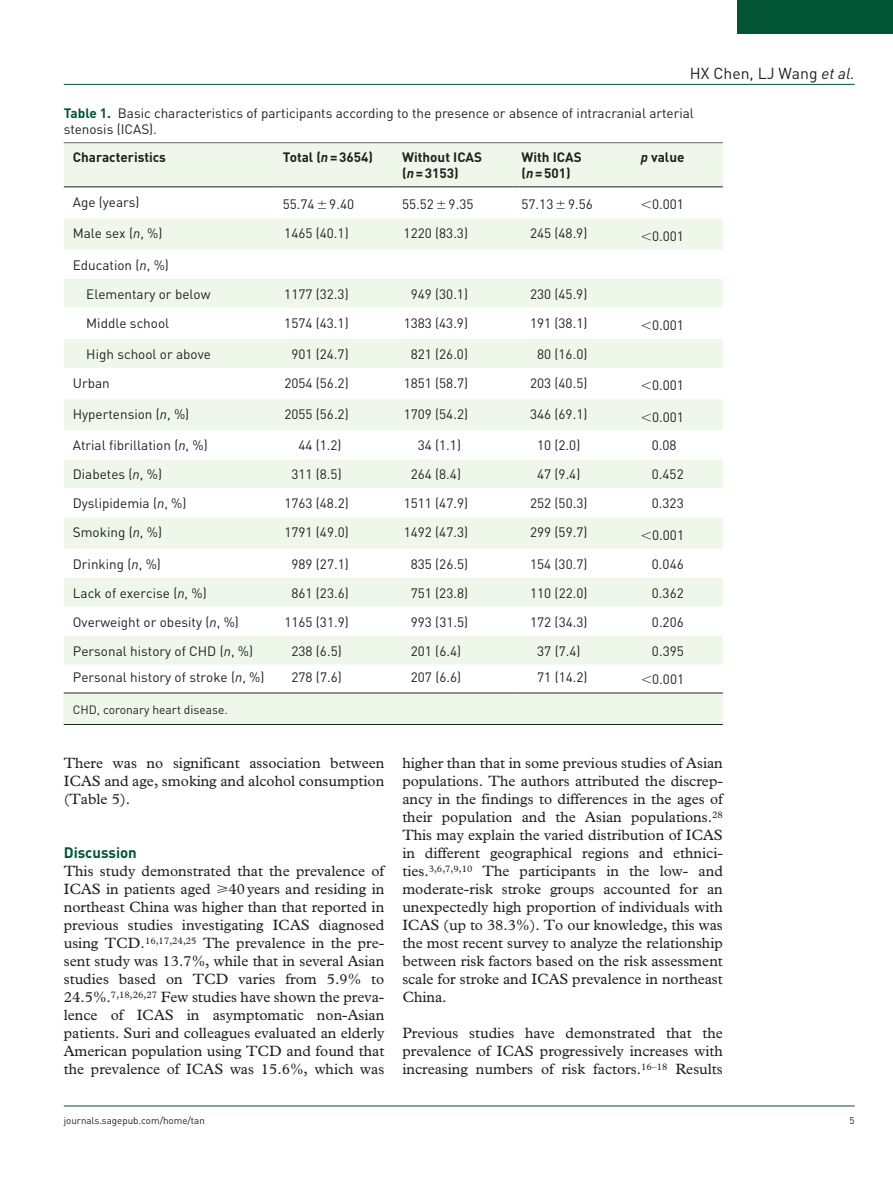
<style>
.page{position:relative;width:893px;height:1191px;background:#fff}
.page>*{position:absolute;margin:0;border:0;box-sizing:border-box;transform-origin:0 0}
.t1{font:15.75px "DIN";color:#231f20}
.t2{font:15px/18px "Plantin Std";color:#231f20;text-align:justify}
.t3{font:700 15px "DIN";color:#015436}
.t4{font:13.5px/15.8px "DIN";color:#231f20}
.t5{font:700 13.5px/15.8px "DIN";color:#231f20}
.t6{font:12px "DIN";color:#231f20}
.t7{font:9.75px "DIN";color:#231f20}
.s1{font-style:italic}
.s2{font-weight:700;color:#015436}
</style>
<div class="page">
<hr style="left:64px;top:84px;width:791px;height:1px;background:#015436">
<hr style="left:64px;top:1105px;width:791px;height:1px;background:#015436">
<div style="left:738px;top:0;width:155px;height:34px;background:#015436"></div>
<div style="left:64px;top:692px;width:659px;height:33px;background:#eff7ea"></div>
<hr style="left:64px;top:724px;width:659px;height:1px;background:#231f20">
<div style="left:64px;top:143px;width:659px;height:43px;background:#eff7ea"></div>
<svg style="left:64px;top:187px;width:659px;height:478px"></svg>
<hr style="left:64px;top:186px;width:210px;height:1px;background:#231f20">
<hr style="left:274px;top:186px;width:119px;height:1px;background:#231f20">
<hr style="left:393px;top:186px;width:120px;height:1px;background:#231f20">
<hr style="left:513px;top:186px;width:119px;height:1px;background:#231f20">
<hr style="left:632px;top:186px;width:91px;height:1px;background:#231f20">
<hr style="left:64px;top:692px;width:210px;height:1px;background:#231f20">
<hr style="left:274px;top:692px;width:119px;height:1px;background:#231f20">
<hr style="left:393px;top:692px;width:120px;height:1px;background:#231f20">
<hr style="left:513px;top:692px;width:119px;height:1px;background:#231f20">
<hr style="left:632px;top:692px;width:91px;height:1px;background:#231f20">
<svg style="left:318px;top:201px;width:8px;height:8px"></svg>
<svg style="left:437px;top:201px;width:8px;height:8px"></svg>
<svg style="left:557px;top:201px;width:8px;height:8px"></svg>
<svg style="left:642px;top:201px;width:9px;height:8px"></svg>
<svg style="left:642px;top:232px;width:9px;height:8px"></svg>
<svg style="left:642px;top:322px;width:9px;height:7px"></svg>
<svg style="left:642px;top:382px;width:9px;height:8px"></svg>
<svg style="left:642px;top:413px;width:9px;height:8px"></svg>
<svg style="left:642px;top:531px;width:9px;height:8px"></svg>
<p class="t1" style="left:690px;top:63px;width:166px">HX Chen, LJ Wang <span class="s1">et al.</span></p>
<p class="t4" style="left:64px;top:105px;width:632px"><span class="s2">Table 1.</span> Basic characteristics of participants according to the presence or absence of intracranial arterial stenosis (ICAS).</p>
<p class="t5" style="left:73px;top:149px;width:95px">Characteristics</p>
<p class="t5" style="left:283px;top:149px;width:92px">Total (<span class="s1">n</span>=3654)</p>
<p class="t5" style="left:402px;top:149px;width:82px">Without ICAS (<span class="s1">n</span>=3153)</p>
<p class="t5" style="left:522px;top:149px;width:62px">With ICAS (<span class="s1">n</span>=501)</p>
<p class="t5" style="left:641px;top:149px;width:45px"><span class="s1">p</span> value</p>
<p class="t4" style="left:73px;top:194px;width:68px">Age (years)</p>
<p class="t4" style="left:283px;top:196px;width:73px">55.74 9.40</p>
<p class="t4" style="left:402px;top:196px;width:73px">55.52 9.35</p>
<p class="t4" style="left:522px;top:196px;width:73px">57.13 9.56</p>
<p class="t4" style="left:652px;top:196px;width:33px">0.001</p>
<p class="t4" style="left:73px;top:225px;width:91px">Male sex (<span class="s1">n</span>, %)</p>
<p class="t4" style="left:284px;top:225px;width:66px">1465 (40.1)</p>
<p class="t4" style="left:404px;top:225px;width:66px">1220 (83.3)</p>
<p class="t4" style="left:530px;top:225px;width:59px">245 (48.9)</p>
<p class="t4" style="left:652px;top:228px;width:33px">0.001</p>
<p class="t4" style="left:86px;top:250px;width:126px;line-height:29px;text-indent:-14px">Education (<span class="s1">n</span>, %)<br>Elementary or below</p>
<p class="t4" style="left:284px;top:286px;width:66px">1177 (32.3)</p>
<p class="t4" style="left:411px;top:286px;width:59px">949 (30.1)</p>
<p class="t4" style="left:530px;top:286px;width:59px">230 (45.9)</p>
<p class="t4" style="left:86px;top:315px;width:84px">Middle school</p>
<p class="t4" style="left:284px;top:315px;width:66px">1574 (43.1)</p>
<p class="t4" style="left:404px;top:315px;width:66px">1383 (43.9)</p>
<p class="t4" style="left:530px;top:315px;width:59px">191 (38.1)</p>
<p class="t4" style="left:652px;top:317px;width:33px">0.001</p>
<p class="t4" style="left:86px;top:346px;width:126px">High school or above</p>
<p class="t4" style="left:291px;top:346px;width:59px">901 (24.7)</p>
<p class="t4" style="left:411px;top:346px;width:59px">821 (26.0)</p>
<p class="t4" style="left:537px;top:346px;width:52px">80 (16.0)</p>
<p class="t4" style="left:73px;top:375px;width:38px">Urban</p>
<p class="t4" style="left:284px;top:375px;width:66px">2054 (56.2)</p>
<p class="t4" style="left:404px;top:375px;width:66px">1851 (58.7)</p>
<p class="t4" style="left:530px;top:375px;width:59px">203 (40.5)</p>
<p class="t4" style="left:652px;top:377px;width:33px">0.001</p>
<p class="t4" style="left:73px;top:406px;width:118px">Hypertension (<span class="s1">n</span>, %)</p>
<p class="t4" style="left:284px;top:406px;width:66px">2055 (56.2)</p>
<p class="t4" style="left:404px;top:406px;width:66px">1709 (54.2)</p>
<p class="t4" style="left:530px;top:406px;width:59px">346 (69.1)</p>
<p class="t4" style="left:652px;top:408px;width:33px">0.001</p>
<p class="t4" style="left:73px;top:437px;width:136px">Atrial fibrillation (<span class="s1">n</span>, %)</p>
<p class="t4" style="left:298px;top:437px;width:45px">44 (1.2)</p>
<p class="t4" style="left:418px;top:437px;width:45px">34 (1.1)</p>
<p class="t4" style="left:537px;top:437px;width:45px">10 (2.0)</p>
<p class="t4" style="left:652px;top:437px;width:26px">0.08</p>
<p class="t4" style="left:73px;top:466px;width:91px">Diabetes (<span class="s1">n</span>, %)</p>
<p class="t4" style="left:291px;top:466px;width:52px">311 (8.5)</p>
<p class="t4" style="left:411px;top:466px;width:52px">264 (8.4)</p>
<p class="t4" style="left:537px;top:466px;width:45px">47 (9.4)</p>
<p class="t4" style="left:652px;top:466px;width:33px">0.452</p>
<p class="t4" style="left:73px;top:495px;width:115px">Dyslipidemia (<span class="s1">n</span>, %)</p>
<p class="t4" style="left:284px;top:495px;width:66px">1763 (48.2)</p>
<p class="t4" style="left:404px;top:495px;width:66px">1511 (47.9)</p>
<p class="t4" style="left:530px;top:495px;width:59px">252 (50.3)</p>
<p class="t4" style="left:652px;top:495px;width:33px">0.323</p>
<p class="t4" style="left:73px;top:524px;width:91px">Smoking (<span class="s1">n</span>, %)</p>
<p class="t4" style="left:284px;top:524px;width:66px">1791 (49.0)</p>
<p class="t4" style="left:404px;top:524px;width:66px">1492 (47.3)</p>
<p class="t4" style="left:530px;top:524px;width:59px">299 (59.7)</p>
<p class="t4" style="left:652px;top:527px;width:33px">0.001</p>
<p class="t4" style="left:73px;top:556px;width:90px">Drinking (<span class="s1">n</span>, %)</p>
<p class="t4" style="left:291px;top:556px;width:59px">989 (27.1)</p>
<p class="t4" style="left:411px;top:556px;width:59px">835 (26.5)</p>
<p class="t4" style="left:530px;top:556px;width:59px">154 (30.7)</p>
<p class="t4" style="left:652px;top:556px;width:33px">0.046</p>
<p class="t4" style="left:73px;top:585px;width:135px">Lack of exercise (<span class="s1">n</span>, %)</p>
<p class="t4" style="left:291px;top:584px;width:59px">861 (23.6)</p>
<p class="t4" style="left:411px;top:584px;width:59px">751 (23.8)</p>
<p class="t4" style="left:530px;top:584px;width:59px">110 (22.0)</p>
<p class="t4" style="left:652px;top:584px;width:33px">0.362</p>
<p class="t4" style="left:73px;top:613px;width:168px">Overweight or obesity (<span class="s1">n</span>, %)</p>
<p class="t4" style="left:284px;top:613px;width:66px">1165 (31.9)</p>
<p class="t4" style="left:411px;top:613px;width:59px">993 (31.5)</p>
<p class="t4" style="left:530px;top:613px;width:59px">172 (34.3)</p>
<p class="t4" style="left:652px;top:613px;width:33px">0.206</p>
<p class="t4" style="left:73px;top:642px;width:182px">Personal history of CHD (<span class="s1">n</span>, %)</p>
<p class="t4" style="left:291px;top:642px;width:52px">238 (6.5)</p>
<p class="t4" style="left:411px;top:642px;width:52px">201 (6.4)</p>
<p class="t4" style="left:537px;top:642px;width:45px">37 (7.4)</p>
<p class="t4" style="left:652px;top:642px;width:33px">0.395</p>
<p class="t4" style="left:73px;top:668px;width:193px">Personal history of stroke (<span class="s1">n</span>, %)</p>
<p class="t4" style="left:291px;top:668px;width:52px">278 (7.6)</p>
<p class="t4" style="left:411px;top:668px;width:52px">207 (6.6)</p>
<p class="t4" style="left:537px;top:668px;width:52px">71 (14.2)</p>
<p class="t4" style="left:652px;top:671px;width:33px">0.001</p>
<p class="t6" style="left:73px;top:702px;width:156px">CHD, coronary heart disease.</p>
<p class="t2" style="left:64px;top:754px;width:322px">There was no significant association between ICAS and age, smoking and alcohol consumption (Table 5).</p>
<p class="t3" style="left:64px;top:843px;width:75px">Discussion</p>
<p class="t2" style="left:64px;top:862px;width:322px">This study demonstrated that the prevalence of ICAS in patients aged ⩾40years and residing in northeast China was higher than that reported in previous studies investigating ICAS diagnosed using TCD.<sup>16,17,24,25</sup> The prevalence in the pre&shy;sent study was 13.7%, while that in several Asian studies based on TCD varies from 5.9% to 24.5%.<sup>7,18,26,27</sup> Few studies have shown the preva&shy;lence of ICAS in asymptomatic non-Asian patients. Suri and colleagues evaluated an elderly American population using TCD and found that the prevalence of ICAS was 15.6%, which was</p>
<p class="t2" style="left:402px;top:754px;width:322px">higher than that in some previous studies of Asian populations. The authors attributed the discrep&shy;ancy in the findings to differences in the ages of their population and the Asian populations.<sup>28<br></sup>This may explain the varied distribution of ICAS in different geographical regions and ethnici&shy;ties.<sup>3,6,7,9,10</sup> The participants in the low- and moderate-risk stroke groups accounted for an unexpectedly high proportion of individuals with ICAS (up to 38.3%). To our knowledge, this was the most recent survey to analyze the relationship between risk factors based on the risk assessment scale for stroke and ICAS prevalence in northeast China.</p>
<p class="t2" style="left:402px;top:1024px;width:322px">Previous studies have demonstrated that the prevalence of ICAS progressively increases with increasing numbers of risk factors.<sup>16–18</sup> Results</p>
<p class="t7" style="left:64px;top:1114px;width:143px">journals.sagepub.com/home/tan</p>
<p class="t7" style="left:850px;top:1114px;width:7px">5</p>
</div>
